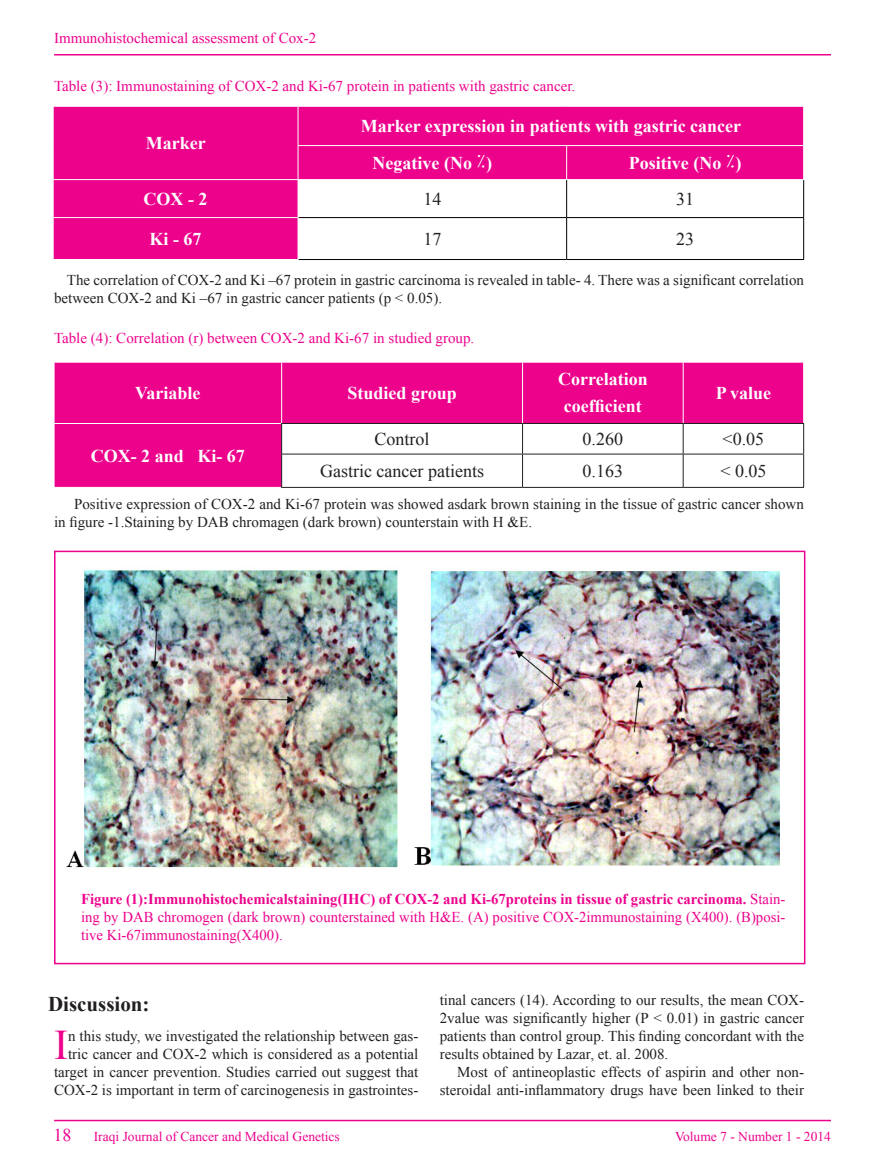
<style>
.page{position:relative;width:885px;height:1174px;background:#fff}
.page>*{position:absolute;margin:0;border:0;box-sizing:border-box;transform-origin:0 0}
.t1{font:42.15px "Times New Roman";color:#ed028c}
.t2{font:700 21px "Times New Roman";color:#231f20}
.t3{font:700 18px/27px "Times New Roman";color:#fff;text-align:center}
.t4{font:18px "Times New Roman";color:#231f20}
.t5{font:15px/18px "Times New Roman";color:#231f20}
.t6{font:15px/18px "Times New Roman";color:#ed028c;text-align:justify}
.t7{font:13.5px "Times New Roman";color:#ed028c}
.s1{font-weight:700}
.s2{font-size:18px}
</style>
<div class="page">
<hr style="left:54px;top:1120px;width:777px;height:1px;background:#ed028c">
<hr style="left:54px;top:54px;width:777px;height:2px;background:#ed028c">
<div style="left:54px;top:551px;width:751px;height:413px;border:2px solid #ed028c"></div>
<svg style="left:54px;top:107px;width:749px;height:152px;fill:#ed028c"></svg>
<hr style="left:566px;top:180px;width:1px;height:37px;background:#000">
<hr style="left:803px;top:180px;width:1px;height:37px;background:#000">
<hr style="left:298px;top:217px;width:268px;height:1px;background:#000">
<hr style="left:566px;top:217px;width:238px;height:1px;background:#000">
<hr style="left:566px;top:218px;width:1px;height:41px;background:#000">
<hr style="left:803px;top:218px;width:1px;height:41px;background:#000">
<hr style="left:298px;top:259px;width:268px;height:1px;background:#000">
<hr style="left:566px;top:259px;width:238px;height:1px;background:#000">
<hr style="left:298px;top:107px;width:1px;height:38px;background:#fff">
<hr style="left:298px;top:145px;width:268px;height:1px;background:#fff">
<hr style="left:298px;top:146px;width:1px;height:33px;background:#fff">
<hr style="left:298px;top:179px;width:268px;height:1px;background:#fff">
<hr style="left:566px;top:145px;width:238px;height:1px;background:#fff">
<hr style="left:566px;top:146px;width:1px;height:33px;background:#fff">
<hr style="left:566px;top:179px;width:238px;height:1px;background:#fff">
<hr style="left:53px;top:179px;width:245px;height:1px;background:#fff">
<hr style="left:298px;top:180px;width:1px;height:37px;background:#fff">
<hr style="left:53px;top:217px;width:245px;height:1px;background:#fff">
<hr style="left:298px;top:218px;width:1px;height:41px;background:#fff">
<svg style="left:55px;top:363px;width:748px;height:124px;fill:#ed028c"></svg>
<hr style="left:281px;top:363px;width:1px;height:60px;background:#fff">
<hr style="left:522px;top:363px;width:1px;height:60px;background:#fff">
<hr style="left:682px;top:363px;width:1px;height:60px;background:#fff">
<hr style="left:54px;top:423px;width:227px;height:1px;background:#fff">
<hr style="left:281px;top:423px;width:241px;height:1px;background:#231f20">
<hr style="left:281px;top:424px;width:1px;height:30px;background:#231f20">
<hr style="left:522px;top:423px;width:161px;height:1px;background:#231f20">
<hr style="left:522px;top:424px;width:1px;height:30px;background:#231f20">
<hr style="left:683px;top:423px;width:121px;height:1px;background:#231f20">
<hr style="left:682px;top:424px;width:1px;height:30px;background:#231f20">
<hr style="left:803px;top:424px;width:1px;height:30px;background:#231f20">
<hr style="left:281px;top:454px;width:241px;height:1px;background:#231f20">
<hr style="left:281px;top:454px;width:1px;height:33px;background:#231f20">
<hr style="left:522px;top:454px;width:161px;height:1px;background:#231f20">
<hr style="left:522px;top:454px;width:1px;height:33px;background:#231f20">
<hr style="left:683px;top:454px;width:121px;height:1px;background:#231f20">
<hr style="left:682px;top:454px;width:1px;height:33px;background:#231f20">
<hr style="left:803px;top:454px;width:1px;height:33px;background:#231f20">
<hr style="left:281px;top:487px;width:241px;height:1px;background:#231f20">
<hr style="left:522px;top:487px;width:161px;height:1px;background:#231f20">
<hr style="left:683px;top:487px;width:121px;height:1px;background:#231f20">
<img style="left:66px;top:570px;width:332px;height:298px">
<img style="left:414px;top:571px;width:366px;height:295px">
<p class="t6" style="left:54px;top:29px;width:264px">Immunohistochemical assessment of Cox-2</p>
<p class="t6" style="left:54px;top:77px;width:522px">Table (3): Immunostaining of COX-2 and Ki-67 protein in patients with gastric cancer.</p>
<p class="t3" style="left:146px;top:129px;width:61px">Marker</p>
<p class="t3" style="left:361px;top:112px;width:382px">Marker expression in patients with gastric cancer</p>
<p class="t3" style="left:372px;top:149px;width:121px">Negative (No %)</p>
<p class="t3" style="left:629px;top:149px;width:114px">Positive (No %)</p>
<p class="t3" style="left:144px;top:185px;width:65px">COX - 2</p>
<p class="t4" style="left:423px;top:187px;width:19px">14</p>
<p class="t4" style="left:676px;top:187px;width:19px">31</p>
<p class="t3" style="left:150px;top:225px;width:53px">Ki - 67</p>
<p class="t4" style="left:423px;top:227px;width:19px">17</p>
<p class="t4" style="left:676px;top:227px;width:19px">23</p>
<p class="t5" style="left:54px;top:271px;width:751px;text-indent:13px">The correlation of COX-2 and Ki –67 protein in gastric carcinoma is revealed in table- 4. There was a significant correlation between COX-2 and Ki –67 in gastric cancer patients (p &lt; 0.05).</p>
<p class="t6" style="left:54px;top:329px;width:422px">Table (4): Correlation (r) between COX-2 and Ki-67 in studied group.</p>
<p class="t3" style="left:135px;top:379px;width:67px">Variable</p>
<p class="t3" style="left:347px;top:379px;width:111px">Studied group</p>
<p class="t3" style="left:558px;top:365px;width:91px">Correlation coefficient</p>
<p class="t3" style="left:715px;top:379px;width:57px">P value</p>
<p class="t3" style="left:91px;top:442px;width:156px">COX- 2 and Ki- 67</p>
<p class="t4" style="left:374px;top:427px;width:57px">Control</p>
<p class="t4" style="left:582px;top:427px;width:42px">0.260</p>
<p class="t4" style="left:722px;top:427px;width:43px">&lt;0.05</p>
<p class="t4" style="left:320px;top:459px;width:165px">Gastric cancer patients</p>
<p class="t4" style="left:582px;top:459px;width:42px">0.163</p>
<p class="t4" style="left:720px;top:459px;width:48px">&lt; 0.05</p>
<p class="t5" style="left:54px;top:495px;width:751px;text-indent:20px">Positive expression of COX-2 and Ki-67 protein was showed asdark brown staining in the tissue of gastric cancer shown in figure -1.Staining by DAB chromagen (dark brown) counterstain with H &amp;E.</p>
<p class="t6" style="left:81px;top:890px;width:705px"><span class="s1">Figure (1):Immunohistochemicalstaining(IHC) of COX-2 and Ki-67proteins in tissue of gastric carcinoma.</span> Stain&shy;ing by DAB chromogen (dark brown) counterstained with H&amp;E. (A) positive COX-2immunostaining (X400). (B)posi&shy;tive Ki-67immunostaining(X400).</p>
<p class="t2" style="left:48px;top:990px;width:103px">Discussion:</p>
<p class="t5" style="left:54px;top:1027px;width:366px;text-align:right">n this study, we investigated the relationship between gas&shy;tric cancer and COX-2 which is considered as a potential target in cancer prevention. Studies carried out suggest that COX-2 is important in term of carcinogenesis in gastrointes-</p>
<p class="t1" style="left:54px;top:1017px;width:16px">I</p>
<p class="t5" style="left:439px;top:991px;width:366px;text-align:justify">tinal cancers (14). According to our results, the mean COX-2value was significantly higher (P ˂ 0.01) in gastric cancer patients than control group. This finding concordant with the results obtained by Lazar, et. al. 2008.</p>
<p class="t5" style="left:439px;top:1063px;width:366px;text-align:right">Most of antineoplastic effects of aspirin and other non&shy;steroidal anti-inflammatory drugs have been linked to their</p>
<p class="t7" style="left:53px;top:1127px;width:288px"><span class="s2">18</span> Iraqi Journal of Cancer and Medical Genetics</p>
<p class="t7" style="left:675px;top:1127px;width:157px">Volume 7 - Number 1 - 2014</p>
</div>
